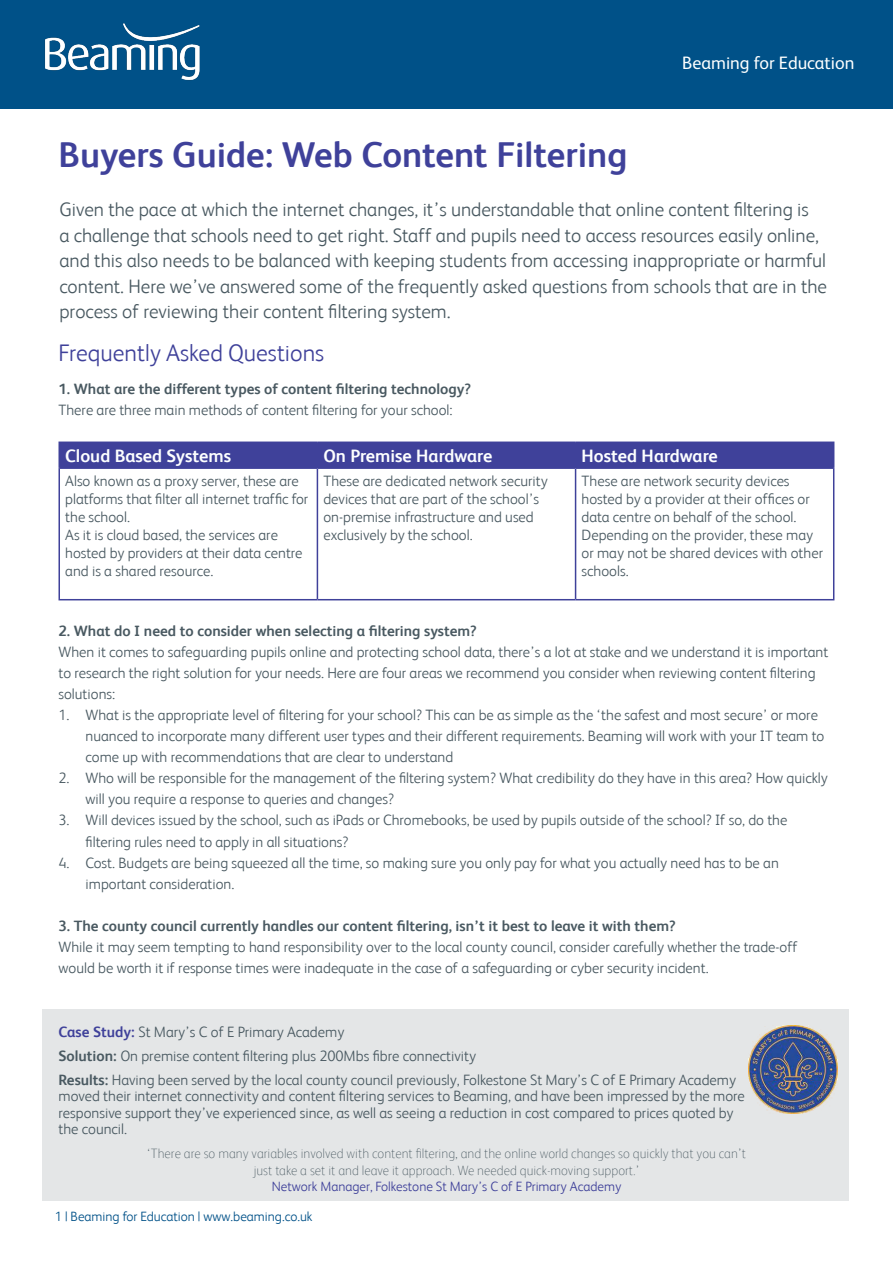
<style>
.page{position:relative;width:893px;height:1263px;background:#fff}
.page>*{position:absolute;margin:0;border:0;box-sizing:border-box;transform-origin:0 0}
.t1{font:700 36px "FS Albert";color:#3f419a}
.t2{font:300 24px "FS Albert";color:#3f419a}
.t3{font:300 19.5px/25.5px "FS Albert";color:#495961}
.t4{font:700 18px "FS Albert";color:#fdffff}
.t5{font:18px "FS Albert";color:#fdffff}
.t6{font:300 15px/18px "FS Albert";color:#495961}
.t7{font:700 15px "FS Albert";color:#495961}
.t8{font:100 13.5px/16.5px "FS Albert";color:#495961;text-align:center}
.t9{font:300 13.5px "FS Albert";color:#3f419a}
.t10{font:300 13.5px "FS Albert";color:#005188}
.s1{font-weight:700;color:#3f419a}
.s2{font-weight:700}
</style>
<div class="page">
<div style="left:0;top:0;width:893px;height:108px;background:#005188"></div>
<img style="left:44px;top:23px;width:156px;height:58px">
<hr style="left:58px;top:469px;width:2px;height:130px;background:#3f419a">
<hr style="left:833px;top:469px;width:1px;height:130px;background:#3f419a">
<hr style="left:58px;top:599px;width:259px;height:1px;background:#3f419a">
<hr style="left:576px;top:599px;width:258px;height:1px;background:#3f419a">
<hr style="left:58px;top:441px;width:259px;height:2px;background:#3f419a">
<hr style="left:58px;top:443px;width:2px;height:24px;background:#3f419a">
<hr style="left:317px;top:441px;width:259px;height:2px;background:#3f419a">
<hr style="left:576px;top:441px;width:258px;height:2px;background:#3f419a">
<div style="left:60px;top:442px;width:774px;height:25px;background:#3f419a"></div>
<hr style="left:58px;top:467px;width:259px;height:2px;background:#3f419a">
<hr style="left:317px;top:467px;width:259px;height:2px;background:#3f419a">
<hr style="left:576px;top:467px;width:258px;height:2px;background:#3f419a">
<hr style="left:317px;top:469px;width:1px;height:130px;background:#3f419a">
<hr style="left:575px;top:469px;width:1px;height:130px;background:#3f419a">
<hr style="left:317px;top:599px;width:259px;height:1px;background:#3f419a">
<div style="left:42px;top:1009px;width:807px;height:191px;background:#e4e6e7"></div>
<img style="left:749px;top:1025px;width:88px;height:89px">
<p class="t5" style="left:682px;top:53px;width:174px">Beaming for Education</p>
<h1 class="t1" style="left:58px;top:133px;width:570px">Buyers Guide: Web Content Filtering</h1>
<p class="t3" style="left:59px;top:197px;width:769px">Given the pace at which the internet changes, it’s understandable that online content filtering is<br>a challenge that schools need to get right. Staff and pupils need to access resources easily online, and this also needs to be balanced with keeping students from accessing inappropriate or harmful content. Here we’ve answered some of the frequently asked questions from schools that are in the process of reviewing their content filtering system.</p>
<h2 class="t2" style="left:58px;top:338px;width:267px">Frequently Asked Questions</h2>
<p class="t7" style="left:58px;top:380px;width:414px">1. What are the different types of content filtering technology?</p>
<p class="t6" style="left:58px;top:400px;width:396px">There are three main methods of content filtering for your school:</p>
<p class="t4" style="left:65px;top:445px;width:167px">Cloud Based Systems</p>
<p class="t4" style="left:323px;top:445px;width:171px">On Premise Hardware</p>
<p class="t4" style="left:582px;top:445px;width:138px">Hosted Hardware</p>
<p class="t6" style="left:65px;top:471px;width:245px">Also known as a proxy server, these are platforms that filter all internet traffic for the school.<br>As it is cloud based, the services are hosted by providers at their data centre and is a shared resource.</p>
<p class="t6" style="left:323px;top:471px;width:226px">These are dedicated network security devices that are part of the school’s on-premise infrastructure and used exclusively by the school.</p>
<p class="t6" style="left:582px;top:471px;width:243px">These are network security devices hosted by a provider at their offices or data centre on behalf of the school.<br>Depending on the provider, these may or may not be shared devices with other schools.</p>
<p class="t7" style="left:58px;top:623px;width:420px">2. What do I need to consider when selecting a filtering system?</p>
<p class="t6" style="left:58px;top:642px;width:771px;line-height:21px">When it comes to safeguarding pupils online and protecting school data, there’s a lot at stake and we understand it is important to research the right solution for your needs. Here are four areas we recommend you consider when reviewing content filtering solutions:</p>
<p class="t6" style="left:85px;top:705px;width:740px;line-height:21px;text-indent:-27px">1. What is the appropriate level of filtering for your school? This can be as simple as the ‘the safest and most secure’ or more nuanced to incorporate many different user types and their different requirements. Beaming will work with your IT team to come up with recommendations that are clear to understand</p>
<p class="t6" style="left:85px;top:768px;width:744px;line-height:21px;text-indent:-27px">2. Who will be responsible for the management of the filtering system? What credibility do they have in this area? How quickly will you require a response to queries and changes?</p>
<p class="t6" style="left:85px;top:810px;width:703px;line-height:21px;text-indent:-27px">3. Will devices issued by the school, such as iPads or Chromebooks, be used by pupils outside of the school? If so, do the filtering rules need to apply in all situations?</p>
<p class="t6" style="left:85px;top:852px;width:695px;line-height:21px;text-indent:-27px">4. Cost. Budgets are being squeezed all the time, so making sure you only pay for what you actually need has to be an important consideration.</p>
<p class="t7" style="left:58px;top:917px;width:619px">3. The county council currently handles our content filtering, isn’t it best to leave it with them?</p>
<p class="t6" style="left:58px;top:936px;width:741px;line-height:21px">While it may seem tempting to hand responsibility over to the local county council, consider carefully whether the trade-off would be worth it if response times were inadequate in the case of a safeguarding or cyber security incident.</p>
<p class="t6" style="left:58px;top:1019px;width:679px;line-height:24px"><span class="s1">Case Study:</span> St Mary’s C of E Primary Academy<br><span class="s2">Solution:</span> On premise content filtering plus 200Mbs fibre connectivity<br><span class="s2">Results:</span> Having been served by the local county council previously, Folkestone St Mary’s C of E Primary Academy</p>
<p class="t6" style="left:58px;top:1088px;width:688px;line-height:16.5px">moved their internet connectivity and content filtering services to Beaming, and have been impressed by the more responsive support they’ve experienced since, as well as seeing a reduction in cost compared to prices quoted by the council.</p>
<p class="t8" style="left:147px;top:1145px;width:601px">‘There are so many variables involved with content filtering, and the online world changes so quickly that you can’t just take a set it and leave it approach. We needed quick-moving support.’</p>
<p class="t9" style="left:272px;top:1179px;width:351px">Network Manager, Folkestone St Mary’s C of E Primary Academy</p>
<p class="t10" style="left:55px;top:1208px;width:259px">1 | Beaming for Education | www.beaming.co.uk</p>
</div>
